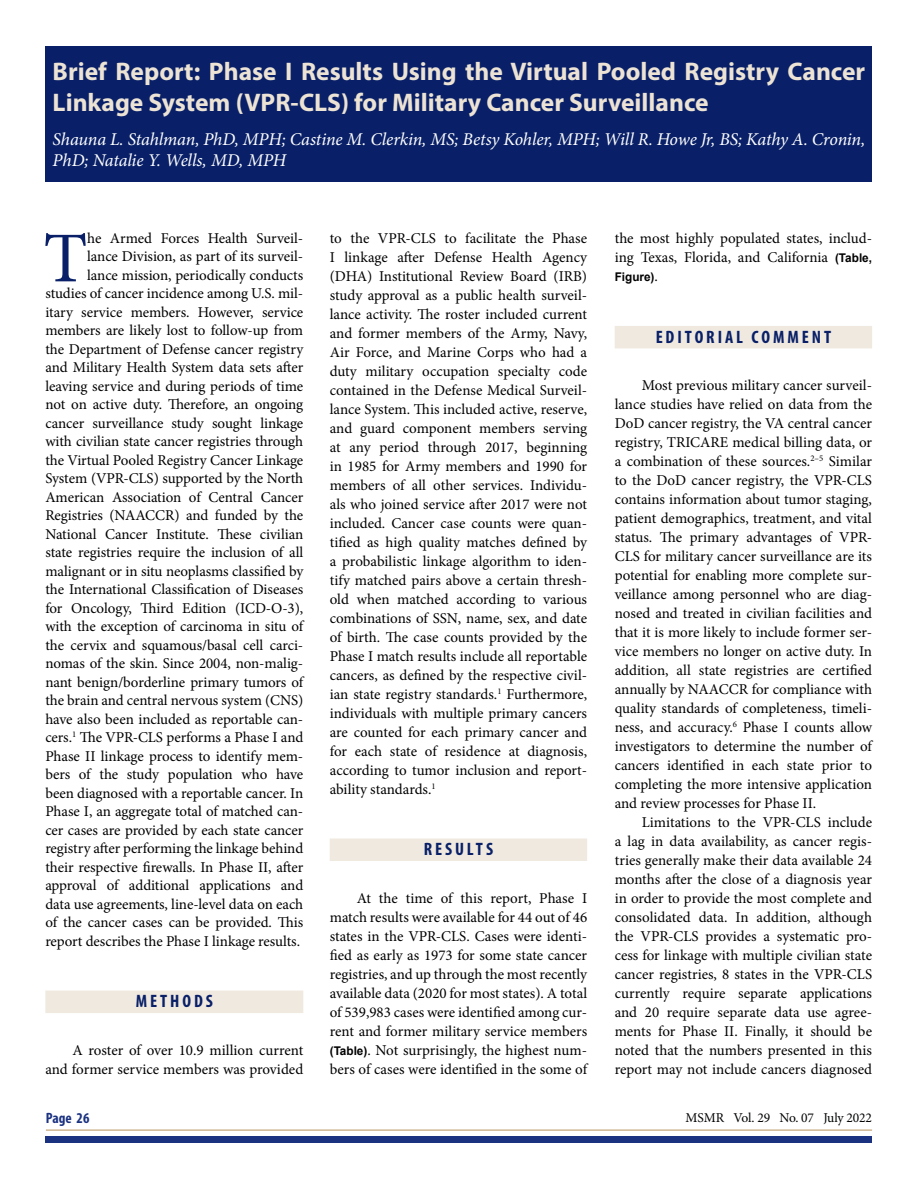
<style>
.page{position:relative;width:918px;height:1188px;background:#fff}
.page>*{position:absolute;margin:0;border:0;box-sizing:border-box;transform-origin:0 0}
.Body_DropCap{font:71.55px "Minion Pro";color:#092068}
.Heads_2021{font:700 25.5px/30.6px "Myriad Pro";color:#ece3d5}
.Heads_AuthorByline_2{font:italic 18px/21px "Minion Pro";letter-spacing:-.01em;color:#fff}
.Section_Heads{font:700 condensed 18px "Myriad Pro";letter-spacing:.16em;color:#092068}
.Body{font:15px/19px "Minion Pro";color:#000;text-align:justify}
.Body_DropCap-2{font:15px/18.5px "Minion Pro";letter-spacing:-.005em;color:#000;text-align:right}
.t1{font:700 condensed 15px "Myriad Pro";color:#1b3281}
.t2{font:13.5px "Minion Pro";letter-spacing:-.01em;color:#010202}
.Body-2{font:700 12px "Arial";color:#000}
.s1{font-family:"Arial";font-weight:700;font-size:12px}
.s2{font-family:"Minion Pro";font-weight:400;font-size:15px}
.s3{color:#000}
</style>
<div class="page">
<div style="left:46px;top:1136px;width:826px;height:6px;background:#1b3281"></div>
<hr style="left:46px;top:1129px;width:826px;height:2px;background:#cfb691">
<div style="left:46px;top:46px;width:826px;height:135px;background:#092068"></div>
<div style="left:45px;top:991px;width:258px;height:22px;background:#f0e9df"></div>
<div style="left:330px;top:839px;width:257px;height:22px;background:#f0e9df"></div>
<div style="left:615px;top:326px;width:257px;height:22px;background:#f0e9df"></div>
<h1 class="Heads_2021" style="left:53px;top:55px;width:814px">Brief Report: Phase I Results Using the Virtual Pooled Registry Cancer<br>Linkage System (VPR-CLS) for Military Cancer Surveillance</h1>
<p class="Heads_AuthorByline_2" style="left:53px;top:129px;width:814px">Shauna L. Stahlman, PhD, MPH; Castine M. Clerkin, MS; Betsy Kohler, MPH; Will R. Howe Jr, BS; Kathy A. Cronin,<br>PhD; Natalie Y. Wells, MD, MPH</p>
<p class="Body_DropCap-2" style="left:45px;top:229px;width:259px">he Armed Forces Health Surveil-<br>lance Division, as part of its surveil-<br>lance mission, periodically conducts studies of cancer incidence among U.S. mil&shy;itary service members. However, service members are likely lost to follow-up from the Department of Defense cancer registry and Military Health System data sets after leaving service and during periods of time not on active duty. Therefore, an ongoing cancer surveillance study sought linkage with civilian state cancer registries through the Virtual Pooled Registry Cancer Linkage System (VPR-CLS) supported by the North American Association of Central Cancer Registries (NAACCR) and funded by the National Cancer Institute. These civilian state registries require the inclusion of all malignant or in situ neoplasms classified by the International Classification of Diseases for Oncology, Third Edition (ICD-O-3), with the exception of carcinoma in situ of the cervix and squamous/basal cell carci&shy;nomas of the skin. Since 2004, non-malig&shy;nant benign/borderline primary tumors of the brain and central nervous system (CNS) have also been included as reportable can&shy;cers.<sup>1</sup> The VPR-CLS performs a Phase I and Phase II linkage process to identify mem&shy;bers of the study population who have been diagnosed with a reportable cancer. In Phase I, an aggregate total of matched can&shy;cer cases are provided by each state cancer registry after performing the linkage behind their respective firewalls. In Phase II, after approval of additional applications and data use agreements, line-level data on each of the cancer cases can be provided. This report describes the Phase I linkage results.</p>
<p class="Body_DropCap" style="left:43px;top:211px;width:46px">T</p>
<h2 class="Section_Heads" style="left:136px;top:990px;width:79px">METHODS</h2>
<p class="Body" style="left:45px;top:1040px;width:259px;text-align:right">A roster of over 10.9 million current<br>and former service members was provided</p>
<p class="Body" style="left:330px;top:229px;width:259px">to the VPR-CLS to facilitate the Phase I linkage after Defense Health Agency (DHA) Institutional Review Board (IRB) study approval as a public health surveil&shy;lance activity. The roster included current and former members of the Army, Navy, Air Force, and Marine Corps who had a duty military occupation specialty code contained in the Defense Medical Surveil&shy;lance System. This included active, reserve, and guard component members serving at any period through 2017, beginning in 1985 for Army members and 1990 for members of all other services. Individu&shy;als who joined service after 2017 were not included. Cancer case counts were quan&shy;tified as high quality matches defined by a probabilistic linkage algorithm to iden&shy;tify matched pairs above a certain thresh&shy;old when matched according to various combinations of SSN, name, sex, and date of birth. The case counts provided by the Phase I match results include all reportable cancers, as defined by the respective civil&shy;ian state registry standards.<sup>1</sup> Furthermore, individuals with multiple primary cancers are counted for each primary cancer and for each state of residence at diagnosis, according to tumor inclusion and report&shy;ability standards.<sup>1</sup></p>
<h2 class="Section_Heads" style="left:424px;top:838px;width:71px">RESULTS</h2>
<p class="Body" style="left:330px;top:888px;width:259px;text-indent:27px">At the time of this report, Phase I match results were available for 44 out of 46 states in the VPR-CLS. Cases were identi&shy;fied as early as 1973 for some state cancer registries, and up through the most recently available data (2020 for most states). A total of 539,983 cases were identified among cur&shy;rent and former military service members <span class="s1">(Table)</span>. Not surprisingly, the highest num&shy;bers of cases were identified in the some of</p>
<p class="Body" style="left:615px;top:229px;width:259px">the most highly populated states, includ&shy;ing Texas, Florida, and California <span class="s1">(Table,</span></p>
<p class="Body-2" style="left:615px;top:268px;width:45px">Figure)<span class="s2">.</span></p>
<h2 class="Section_Heads" style="left:656px;top:326px;width:177px">EDITORIAL COMMENT</h2>
<p class="Body" style="left:615px;top:376px;width:259px;text-indent:27px">Most previous military cancer surveil&shy;lance studies have relied on data from the DoD cancer registry, the VA central cancer registry, TRICARE medical billing data, or a combination of these sources.<sup>2–5</sup> Similar to the DoD cancer registry, the VPR-CLS contains information about tumor staging, patient demographics, treatment, and vital status. The primary advantages of VPR-CLS for military cancer surveillance are its potential for enabling more complete sur&shy;veillance among personnel who are diag&shy;nosed and treated in civilian facilities and that it is more likely to include former ser&shy;vice members no longer on active duty. In addition, all state registries are certified annually by NAACCR for compliance with quality standards of completeness, timeli&shy;ness, and accuracy.<sup>6</sup> Phase I counts allow investigators to determine the number of cancers identified in each state prior to completing the more intensive application and review processes for Phase II.</p>
<p class="Body" style="left:615px;top:812px;width:259px;text-indent:27px">Limitations to the VPR-CLS include a lag in data availability, as cancer regis&shy;tries generally make their data available 24 months after the close of a diagnosis year in order to provide the most complete and consolidated data. In addition, although the VPR-CLS provides a systematic pro&shy;cess for linkage with multiple civilian state cancer registries, 8 states in the VPR-CLS currently require separate applications and 20 require separate data use agree&shy;ments for Phase II. Finally, it should be noted that the numbers presented in this report may not include cancers diagnosed</p>
<p class="t1" style="left:46px;top:1109px;width:45px">Page 26</p>
<p class="t2" style="left:685px;top:1109px;width:188px"><span class="s3">MSMR</span> Vol. 29 No. 07 July 2022</p>
</div>
